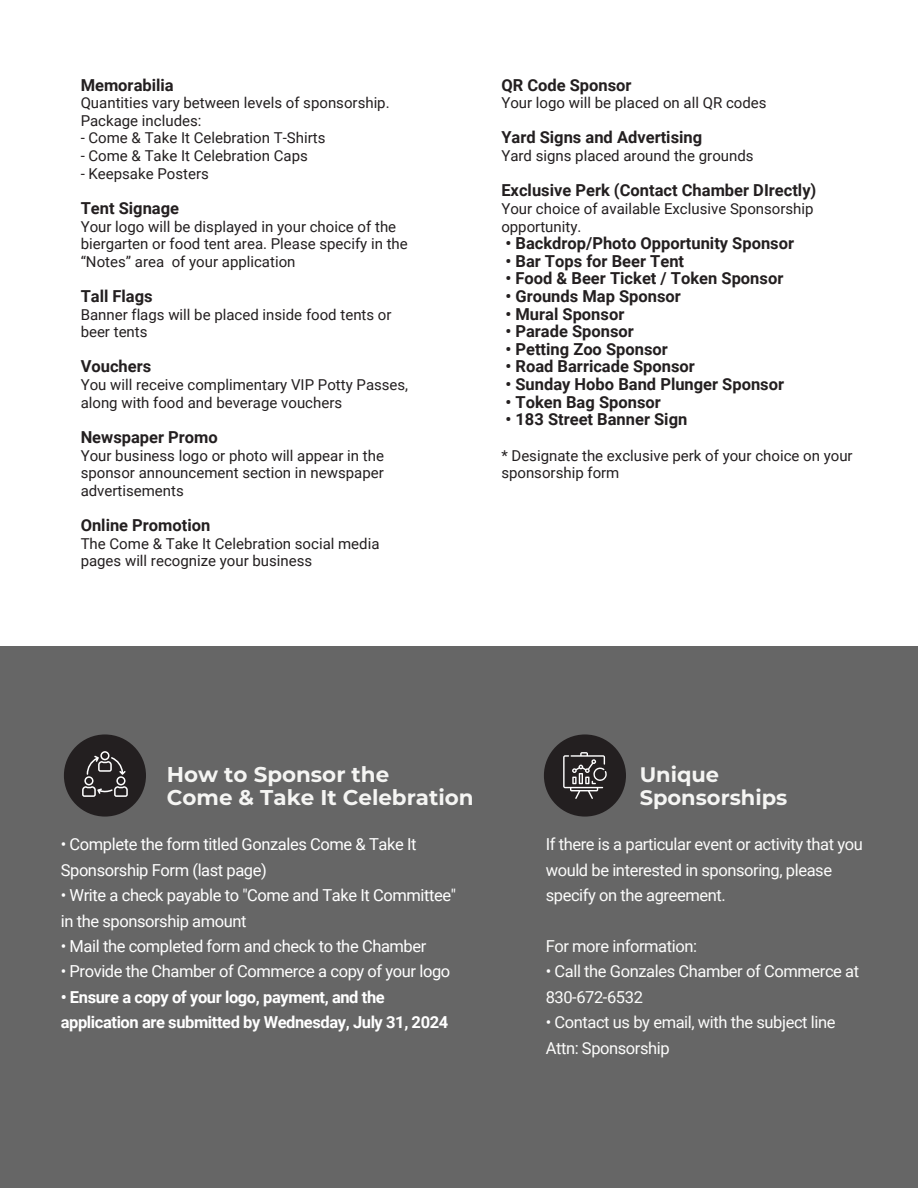
<style>
.page{position:relative;width:918px;height:1188px;background:#fff}
.page>*{position:absolute;margin:0;border:0;box-sizing:border-box;transform-origin:0 0}
.t1{font:700 21.45px/22.8px "Montserrat";color:#f5f5f3}
.t2{font:700 21px/22.8px "Montserrat";color:#f5f5f3}
.t3{font:700 16.5px "Roboto";color:#231f20}
.t4{font:16.5px/25.3px "Roboto";letter-spacing:-.025em;color:#fcfcfb}
.t5{font:16.5px/25.3px "Roboto";letter-spacing:-.025em;color:#fff}
.t6{font:700 16.5px/25.3px "Roboto";letter-spacing:-.025em;color:#fff}
.t7{font:15px/17.5px "Roboto";color:#231f20}
.s1{color:#fff}
</style>
<div class="page">
<div style="left:0;top:646px;width:918px;height:542px;background:#666"></div>
<div style="left:64px;top:734px;width:82px;height:83px;background:#231f20;border-radius:50%"></div>
<div style="left:544px;top:734px;width:82px;height:83px;background:#231f20;border-radius:50%"></div>
<svg style="left:563px;top:752px;width:44px;height:47px"></svg>
<svg style="left:82px;top:751px;width:46px;height:46px"></svg>
<p class="t3" style="left:81px;top:73px;width:95px">Memorabilia</p>
<p class="t7" style="left:81px;top:94px;width:311px">Quantities vary between levels of sponsorship.<br>Package includes:</p>
<p class="t7" style="left:81px;top:129px;width:246px">- Come &amp; Take It Celebration T-Shirts</p>
<p class="t7" style="left:81px;top:146px;width:229px">- Come &amp; Take It Celebration Caps</p>
<p class="t7" style="left:81px;top:164px;width:130px">- Keepsake Posters</p>
<p class="t3" style="left:81px;top:196px;width:100px">Tent Signage</p>
<p class="t7" style="left:81px;top:217px;width:329px">Your logo will be displayed in your choice of the biergarten or food tent area. Please specify in the “Notes” area of your application</p>
<p class="t3" style="left:81px;top:285px;width:74px">Tall Flags</p>
<p class="t7" style="left:81px;top:305px;width:312px">Banner flags will be placed inside food tents or beer tents</p>
<p class="t3" style="left:81px;top:355px;width:72px">Vouchers</p>
<p class="t7" style="left:81px;top:375px;width:329px">You will receive complimentary VIP Potty Passes, along with food and beverage vouchers</p>
<p class="t3" style="left:81px;top:425px;width:139px">Newspaper Promo</p>
<p class="t7" style="left:81px;top:446px;width:305px;text-align:justify">Your business logo or photo will appear in the sponsor announcement section in newspaper advertisements</p>
<p class="t3" style="left:81px;top:514px;width:131px">Online Promotion</p>
<p class="t7" style="left:81px;top:534px;width:300px">The Come &amp; Take It Celebration social media pages will recognize your business</p>
<p class="t3" style="left:501px;top:73px;width:132px">QR Code Sponsor</p>
<p class="t7" style="left:501px;top:94px;width:267px">Your logo will be placed on all QR codes</p>
<p class="t3" style="left:501px;top:126px;width:202px">Yard Signs and Advertising</p>
<p class="t7" style="left:501px;top:146px;width:254px">Yard signs placed around the grounds</p>
<p class="t3" style="left:501px;top:179px;width:317px">Exclusive Perk (Contact Chamber DIrectly)</p>
<p class="t7" style="left:501px;top:199px;width:314px">Your choice of available Exclusive Sponsorship opportunity.</p>
<p class="t3" style="left:505px;top:232px;width:290px">• Backdrop/Photo Opportunity Sponsor</p>
<p class="t3" style="left:505px;top:249px;width:180px">• Bar Tops for Beer Tent</p>
<p class="t3" style="left:505px;top:267px;width:279px">• Food &amp; Beer Ticket / Token Sponsor</p>
<p class="t3" style="left:505px;top:285px;width:177px">• Grounds Map Sponsor</p>
<p class="t3" style="left:505px;top:302px;width:120px">• Mural Sponsor</p>
<p class="t3" style="left:505px;top:320px;width:130px">• Parade Sponsor</p>
<p class="t3" style="left:505px;top:337px;width:164px">• Petting Zoo Sponsor</p>
<p class="t3" style="left:505px;top:355px;width:191px">• Road Barricade Sponsor</p>
<p class="t3" style="left:505px;top:373px;width:280px">• Sunday Hobo Band Plunger Sponsor</p>
<p class="t3" style="left:505px;top:390px;width:157px">• Token Bag Sponsor</p>
<p class="t3" style="left:505px;top:408px;width:183px">• 183 Street Banner Sign</p>
<p class="t7" style="left:501px;top:446px;width:353px">* Designate the exclusive perk of your choice on your sponsorship form</p>
<h1 class="t1" style="left:167px;top:762px;width:308px">How to Sponsor the<br>Come &amp; Take It Celebration</h1>
<p class="t5" style="left:61px;top:831px;width:357px">• Complete the form titled Gonzales Come &amp; Take It<br>Sponsorship Form (last page)</p>
<p class="t5" style="left:61px;top:882px;width:397px">• Write a check payable to "Come and Take It Committee" in the sponsorship amount</p>
<p class="t5" style="left:61px;top:933px;width:367px">• Mail the completed form and check to the Chamber</p>
<p class="t5" style="left:61px;top:958px;width:391px">• Provide the Chamber of Commerce a copy of your logo</p>
<p class="t6" style="left:61px;top:984px;width:389px">• Ensure a copy of your logo, payment, and the application are submitted by Wednesday, July 31, 2024</p>
<h2 class="t2" style="left:640px;top:762px;width:149px">Unique<br>Sponsorships</h2>
<p class="t4" style="left:546px;top:831px;width:319px">If there is a particular event or activity that you would be interested in sponsoring, please specify on the agreement.</p>
<p class="t4" style="left:546px;top:933px;width:153px">For more information:</p>
<p class="t4" style="left:546px;top:958px;width:315px"><span class="s1">•</span> Call the Gonzales Chamber of Commerce at<br>830-672-6532</p>
<p class="t4" style="left:546px;top:1009px;width:291px"><span class="s1">•</span> Contact us by email, with the subject line<br>Attn: Sponsorship</p>
</div>
